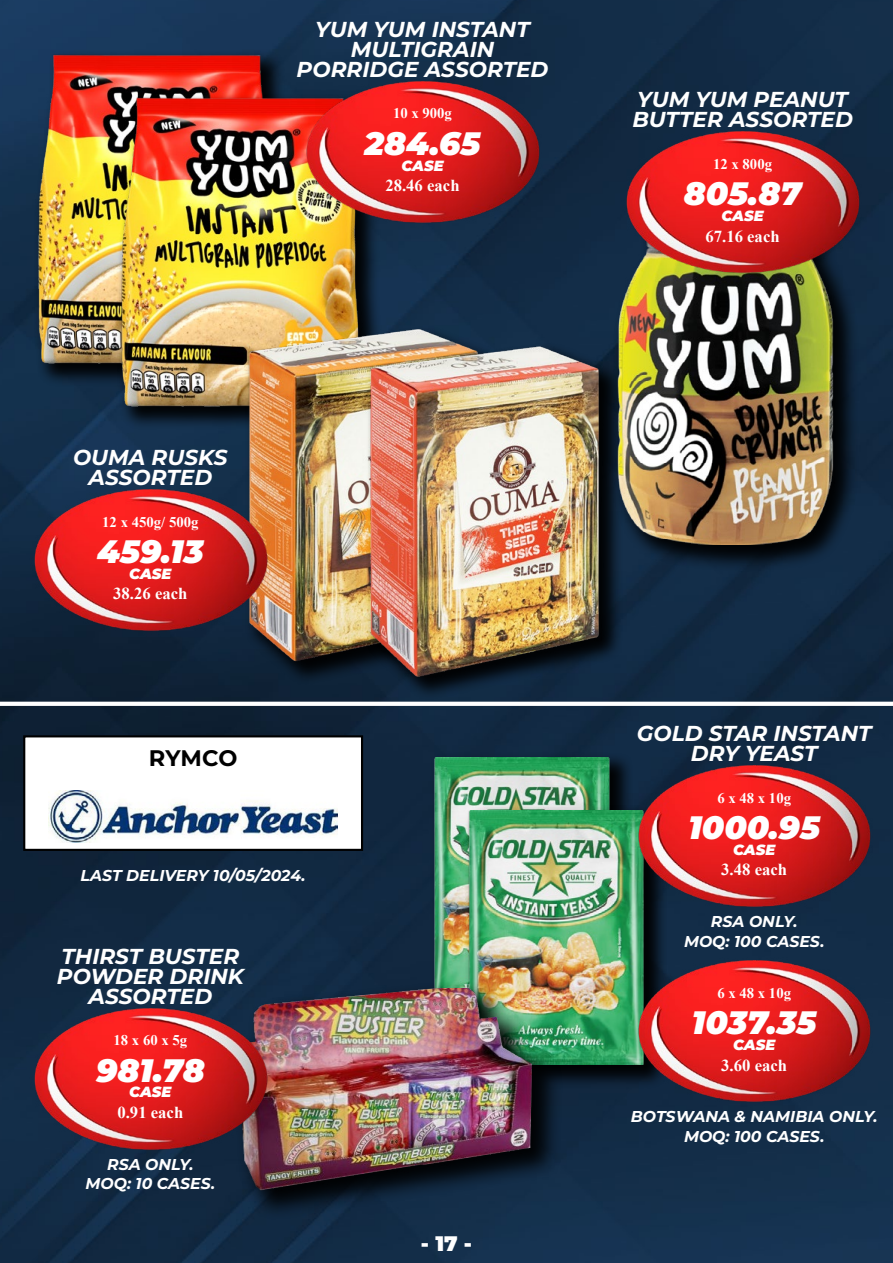
<style>
.page{position:relative;width:893px;height:1263px;background:#fff}
.page>*{position:absolute;margin:0;border:0;box-sizing:border-box;transform-origin:0 0}
.t1{font:italic 900 32.4px "Montserrat";color:#fff}
.t2{font:100 22.5px "Montserrat";color:#000}
.t3{font:italic 700 21.6px/19.6px "Montserrat";color:#fff;text-align:center}
.t4{font:100 21px "Montserrat";color:#fff}
.t5{font:700 16.65px "Times New Roman";color:#fff}
.t6{font:italic 700 15.75px/19.6px "Montserrat";color:#fff;text-align:center}
.t7{font:700 14.7px "Times New Roman";color:#fff}
.t8{font:italic 900 14.7px "Montserrat";color:#fff}
</style>
<div class="page">
<img style="left:0;top:0;width:893px;height:1263px">
<img style="left:0;top:48px;width:300px;height:354px">
<img style="left:65px;top:90px;width:318px;height:354px">
<img style="left:236px;top:318px;width:254px;height:354px">
<div style="left:366px;top:342px;width:257px;height:358px;background:#000;opacity:.93"></div>
<img style="left:357px;top:334px;width:254px;height:355px">
<img style="left:425px;top:757px;width:208px;height:224px">
<div style="left:465px;top:805px;width:204px;height:284px;background:#000;opacity:.93"></div>
<img style="left:430px;top:810px;width:254px;height:254px">
<div style="left:228px;top:981px;width:336px;height:240px;background:#000;opacity:.93"></div>
<img style="left:231px;top:988px;width:300px;height:212px">
<div style="left:612px;top:194px;width:247px;height:378px;background:#000;opacity:.93"></div>
<img style="left:591px;top:199px;width:269px;height:345px">
<svg style="left:0;top:702px;width:893px;height:4px"></svg>
<img style="left:29px;top:468px;width:242px;height:182px">
<img style="left:622px;top:111px;width:242px;height:181px">
<img style="left:301px;top:60px;width:243px;height:182px">
<div style="left:24px;top:736px;width:338px;height:114px;background:#fff"></div>
<div style="left:23px;top:735px;width:340px;height:116px;border:2px solid #000"></div>
<img style="left:48px;top:791px;width:290px;height:52px">
<img style="left:633px;top:940px;width:242px;height:181px">
<img style="left:633px;top:744px;width:242px;height:182px">
<img style="left:29px;top:987px;width:242px;height:182px">
<p class="t3" style="left:297px;top:19px;width:253px">YUM YUM INSTANT<br>MULTIGRAIN<br>PORRIDGE ASSORTED</p>
<p class="t7" style="left:393px;top:103px;width:60px">10 x 900g</p>
<h1 class="t1" style="left:364px;top:119px;width:118px">284.65</h1>
<p class="t8" style="left:401px;top:154px;width:44px">CASE</p>
<p class="t5" style="left:385px;top:174px;width:76px">28.46 each</p>
<p class="t3" style="left:73px;top:447px;width:156px">OUMA RUSKS<br>ASSORTED</p>
<p class="t7" style="left:102px;top:511px;width:98px">12 x 450g/ 500g</p>
<h1 class="t1" style="left:97px;top:527px;width:108px">459.13</h1>
<p class="t8" style="left:129px;top:562px;width:44px">CASE</p>
<p class="t5" style="left:113px;top:582px;width:76px">38.26 each</p>
<p class="t2" style="left:149px;top:743px;width:90px">RYMCO</p>
<p class="t6" style="left:81px;top:865px;width:227px">LAST DELIVERY 10/05/2024.</p>
<p class="t3" style="left:57px;top:946px;width:189px">THIRST BUSTER<br>POWDER DRINK<br>ASSORTED</p>
<p class="t7" style="left:114px;top:1030px;width:75px">18 x 60 x 5g</p>
<h1 class="t1" style="left:96px;top:1046px;width:110px">981.78</h1>
<p class="t8" style="left:129px;top:1081px;width:44px">CASE</p>
<p class="t5" style="left:117px;top:1100px;width:67px">0.91 each</p>
<p class="t6" style="left:86px;top:1153px;width:131px">RSA ONLY.<br>MOQ: 10 CASES.</p>
<p class="t4" style="left:421px;top:1230px;width:53px">- 17 -</p>
<p class="t3" style="left:632px;top:89px;width:222px;text-align:left">YUM YUM PEANUT<br>BUTTER ASSORTED</p>
<p class="t7" style="left:713px;top:153px;width:60px">12 x 800g</p>
<h1 class="t1" style="left:684px;top:169px;width:119px">805.87</h1>
<p class="t8" style="left:721px;top:205px;width:44px">CASE</p>
<p class="t5" style="left:705px;top:224px;width:76px">67.16 each</p>
<p class="t3" style="left:637px;top:723px;width:236px">GOLD STAR INSTANT<br>DRY YEAST</p>
<p class="t7" style="left:717px;top:787px;width:75px">6 x 48 x 10g</p>
<h1 class="t1" style="left:688px;top:803px;width:133px">1000.95</h1>
<p class="t8" style="left:733px;top:838px;width:44px">CASE</p>
<p class="t5" style="left:721px;top:858px;width:67px">3.48 each</p>
<p class="t6" style="left:684px;top:911px;width:142px">RSA ONLY.<br>MOQ: 100 CASES.</p>
<p class="t7" style="left:717px;top:982px;width:75px">6 x 48 x 10g</p>
<h1 class="t1" style="left:692px;top:998px;width:126px">1037.35</h1>
<p class="t8" style="left:733px;top:1034px;width:44px">CASE</p>
<p class="t5" style="left:721px;top:1053px;width:67px">3.60 each</p>
<p class="t6" style="left:631px;top:1106px;width:248px">BOTSWANA &amp; NAMIBIA ONLY.<br>MOQ: 100 CASES.</p>
</div>
